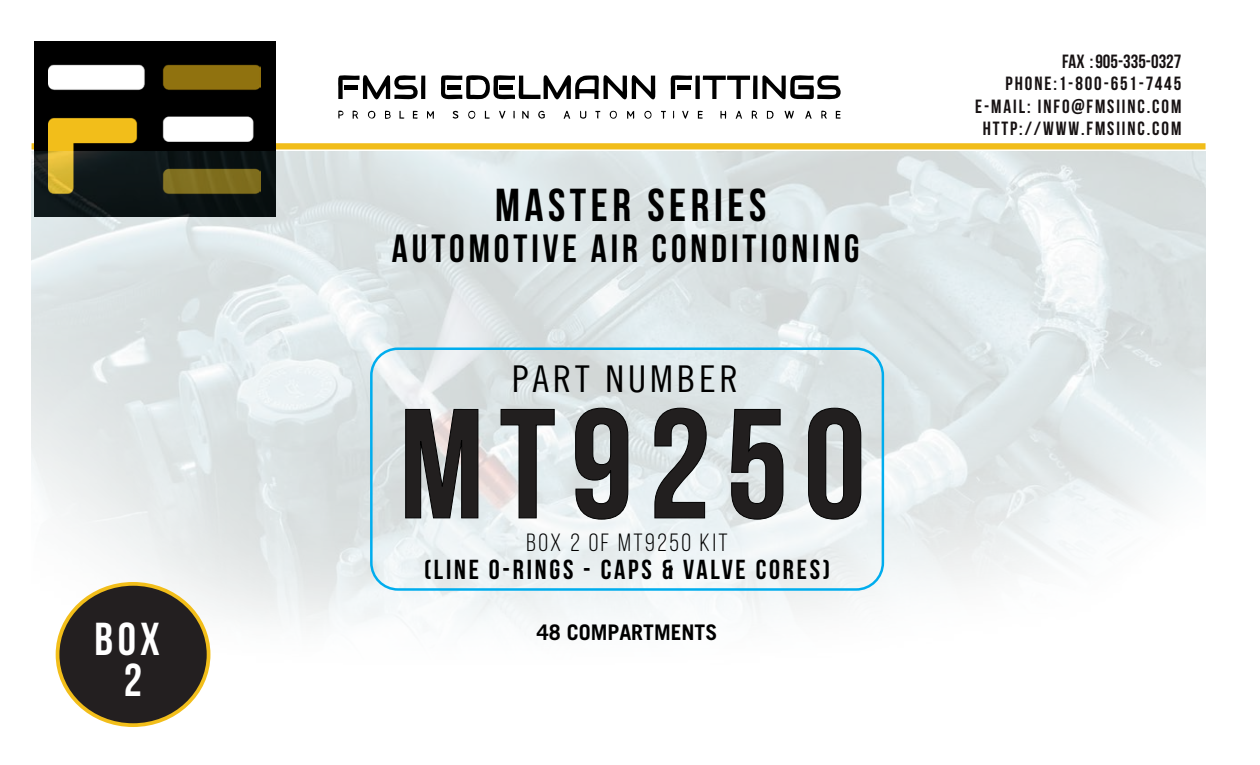
<style>
.page{position:relative;width:1260px;height:765px;background:#fff}
.page>*{position:absolute;margin:0;border:0;box-sizing:border-box;transform-origin:0 0}
.t1{font:700 155px "Bebas Neue";letter-spacing:.1em;color:#221f1f}
.t2{font:700 46.12px "Bebas Neue";letter-spacing:.1em;color:#000}
.t3{font:700 46.12px/41.2px "Bebas Neue";color:#fff;text-align:center}
.t4{font:700 39.25px "Bebas Neue";letter-spacing:.1em;color:#000}
.t5{font:37px "Trade Gothic Cond Eighteen";letter-spacing:.1em;color:#000}
.t6{font:700 27.5px "Bebas Neue";letter-spacing:.1em;color:#000}
.t7{font:25px "Bebas Neue";letter-spacing:.1em;color:#000}
.t8{font:700 21.5px "Trade Gothic LT";color:#000}
.t9{font:700 19.12px/22.4px "Bebas Neue";letter-spacing:.1em;color:#161112;text-align:right}
</style>
<div class="page">
<div style="left:32px;top:143px;width:1174px;height:6px;background:#f1bd1a"></div>
<div style="left:34px;top:41px;width:241px;height:175px;background:#000"></div>
<img style="left:49px;top:64px;width:211px;height:88px">
<svg style="left:338px;top:75px;width:87px;height:25px"></svg>
<svg style="left:670px;top:75px;width:171px;height:25px"></svg>
<svg style="left:441px;top:75px;width:215px;height:25px"></svg>
<hr style="left:344px;top:85px;width:14px;height:4px;background:#000">
<hr style="left:447px;top:85px;width:13px;height:4px;background:#000">
<hr style="left:500px;top:85px;width:13px;height:4px;background:#000">
<hr style="left:677px;top:85px;width:13px;height:4px;background:#000">
<svg style="left:538px;top:110px;width:7px;height:9px"></svg>
<svg style="left:399px;top:111px;width:5px;height:8px"></svg>
<svg style="left:413px;top:111px;width:5px;height:8px"></svg>
<svg style="left:427px;top:111px;width:7px;height:8px"></svg>
<svg style="left:452px;top:110px;width:7px;height:9px"></svg>
<svg style="left:485px;top:111px;width:5px;height:8px"></svg>
<svg style="left:499px;top:111px;width:7px;height:8px"></svg>
<svg style="left:513px;top:111px;width:2px;height:8px"></svg>
<svg style="left:522px;top:111px;width:7px;height:8px"></svg>
<svg style="left:580px;top:111px;width:7px;height:8px"></svg>
<svg style="left:595px;top:111px;width:5px;height:8px"></svg>
<svg style="left:627px;top:111px;width:8px;height:8px"></svg>
<svg style="left:661px;top:111px;width:5px;height:8px"></svg>
<svg style="left:673px;top:111px;width:2px;height:8px"></svg>
<svg style="left:682px;top:111px;width:7px;height:8px"></svg>
<svg style="left:698px;top:111px;width:5px;height:8px"></svg>
<svg style="left:720px;top:111px;width:6px;height:8px"></svg>
<svg style="left:784px;top:111px;width:10px;height:8px"></svg>
<svg style="left:836px;top:111px;width:5px;height:8px"></svg>
<svg style="left:367px;top:110px;width:9px;height:9px"></svg>
<svg style="left:468px;top:110px;width:8px;height:9px"></svg>
<svg style="left:609px;top:110px;width:8px;height:9px"></svg>
<svg style="left:644px;top:110px;width:8px;height:9px"></svg>
<svg style="left:338px;top:110px;width:6px;height:9px"></svg>
<svg style="left:353px;top:110px;width:6px;height:9px"></svg>
<svg style="left:752px;top:110px;width:6px;height:9px"></svg>
<svg style="left:767px;top:110px;width:7px;height:9px"></svg>
<svg style="left:821px;top:110px;width:6px;height:9px"></svg>
<svg style="left:564px;top:111px;width:6px;height:8px"></svg>
<svg style="left:736px;top:111px;width:6px;height:8px"></svg>
<svg style="left:805px;top:111px;width:7px;height:8px"></svg>
<svg style="left:385px;top:110px;width:6px;height:9px"></svg>
<img style="left:32px;top:152px;width:1174px;height:565px">
<svg style="left:405px;top:409px;width:74px;height:110px;background:#c9caca"></svg>
<svg style="left:500px;top:409px;width:55px;height:110px"></svg>
<svg style="left:575px;top:408px;width:53px;height:112px"></svg>
<svg style="left:654px;top:408px;width:53px;height:111px;background:#d2d9da"></svg>
<svg style="left:731px;top:409px;width:53px;height:111px;background:#cdd4d5"></svg>
<svg style="left:808px;top:408px;width:53px;height:112px"></svg>
<div style="left:370px;top:347px;width:514px;height:244px;border:2px solid #00adee;border-radius:27px"></div>
<div style="left:58px;top:584px;width:151px;height:141px;background:#231f20;border-radius:50%"></div>
<div style="left:56px;top:582px;width:154px;height:145px;border:4px solid #f2be1a;border-radius:50%"></div>
<h2 class="t3" style="left:95px;top:617px;width:67px">BOX<br>2</h2>
<h2 class="t2" style="left:495px;top:179px;width:273px">MASTER SERIES</h2>
<h3 class="t4" style="left:392px;top:227px;width:469px">AUTOMOTIVE AIR CONDITIONING</h3>
<h3 class="t5" style="left:512px;top:357px;width:228px">PART NUMBER</h3>
<h1 class="t1" style="left:400px;top:379px;width:468px">MT9250</h1>
<h3 class="t7" style="left:527px;top:529px;width:203px">BOX 2 OF MT9250 KIT</h3>
<h3 class="t6" style="left:424px;top:554px;width:407px">(LINE O-RINGS - CAPS &amp; VALVE CORES)</h3>
<p class="t8" style="left:537px;top:619px;width:182px">48 COMPARTMENTS</p>
<p class="t9" style="left:975px;top:50px;width:208px">FAX :905-335-0327<br>PHONE:1-800-651-7445<br>E-MAIL: INFO@FMSIINC.COM<br>HTTP://WWW.FMSIINC.COM</p>
</div>
